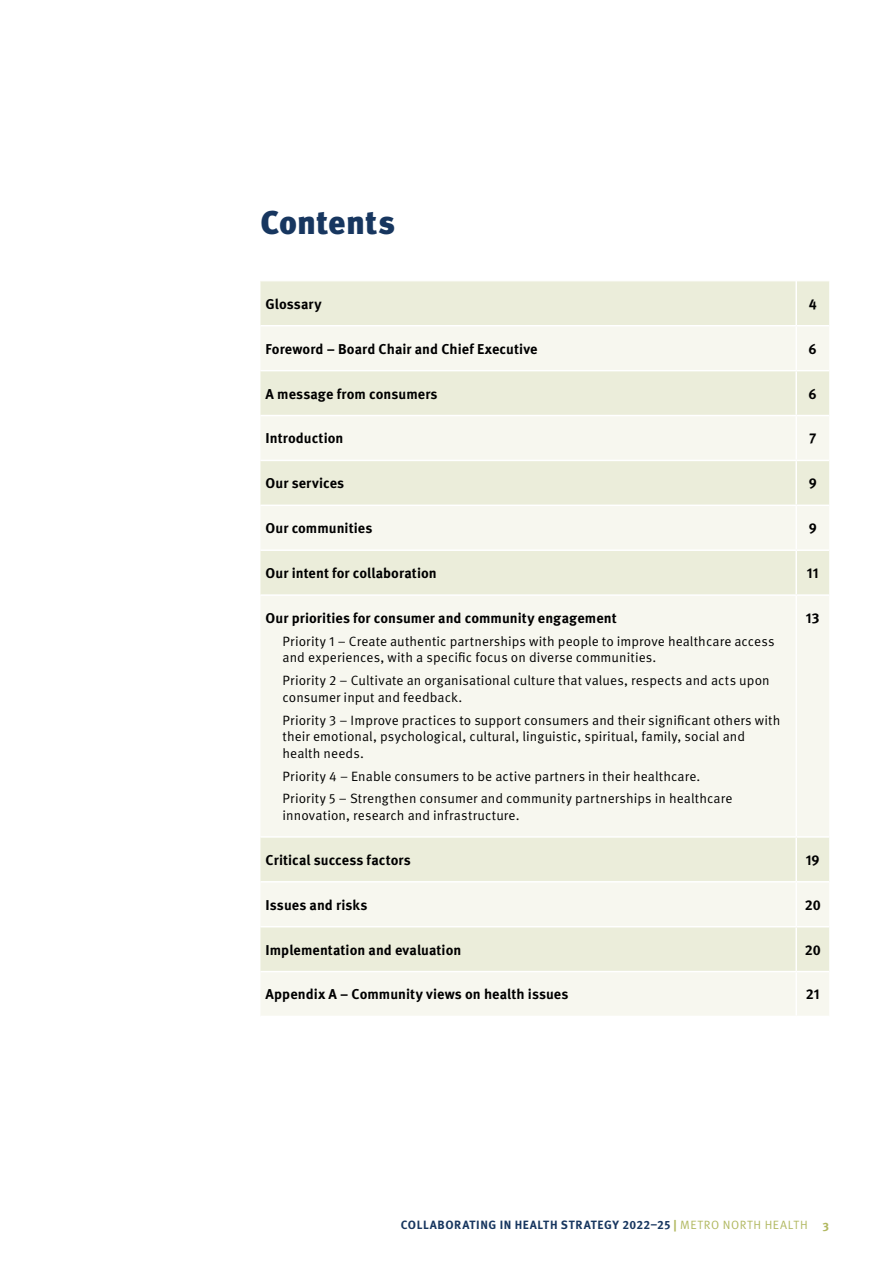
<style>
.page{position:relative;width:893px;height:1263px;background:#fff}
.page>*{position:absolute;margin:0;border:0;box-sizing:border-box;transform-origin:0 0}
.t1{font:900 33px "Meta Pro";color:#17365f}
.t2{font:700 14.25px "Meta Pro";letter-spacing:.005em;color:#000}
.t3{font:13.5px/16.5px "Meta Pro Norm";letter-spacing:.005em;color:#000}
.t4{font:700 12px "Meta Pro";letter-spacing:.05em;color:#17365f}
.s1{color:#b1b860}
.s2{font-family:"Meta Pro Norm";font-weight:400;color:#b1b860}
</style>
<div class="page">
<div style="left:260px;top:282px;width:569px;height:43px;background:#ebedda"></div>
<svg style="left:260px;top:327px;width:569px;height:689px;fill:#f7f7ef"></svg>
<hr style="left:795px;top:281px;width:2px;height:44px;background:#fff">
<hr style="left:795px;top:326px;width:2px;height:44px;background:#fff">
<hr style="left:260px;top:370px;width:536px;height:1px;background:#fff">
<hr style="left:796px;top:370px;width:33px;height:1px;background:#fff">
<hr style="left:795px;top:371px;width:2px;height:44px;background:#fff">
<hr style="left:260px;top:415px;width:536px;height:1px;background:#fff">
<hr style="left:796px;top:415px;width:33px;height:1px;background:#fff">
<hr style="left:795px;top:416px;width:2px;height:44px;background:#fff">
<hr style="left:260px;top:460px;width:536px;height:1px;background:#fff">
<hr style="left:796px;top:460px;width:33px;height:1px;background:#fff">
<hr style="left:795px;top:461px;width:2px;height:44px;background:#fff">
<hr style="left:260px;top:505px;width:536px;height:1px;background:#fff">
<hr style="left:796px;top:505px;width:33px;height:1px;background:#fff">
<hr style="left:795px;top:506px;width:2px;height:43px;background:#fff">
<hr style="left:260px;top:549px;width:536px;height:2px;background:#fff">
<hr style="left:796px;top:549px;width:33px;height:2px;background:#fff">
<hr style="left:795px;top:551px;width:2px;height:43px;background:#fff">
<hr style="left:260px;top:594px;width:536px;height:2px;background:#fff">
<hr style="left:796px;top:594px;width:33px;height:2px;background:#fff">
<hr style="left:795px;top:596px;width:2px;height:240px;background:#fff">
<hr style="left:260px;top:836px;width:536px;height:2px;background:#fff">
<hr style="left:796px;top:836px;width:33px;height:2px;background:#fff">
<hr style="left:795px;top:838px;width:2px;height:43px;background:#fff">
<hr style="left:260px;top:881px;width:536px;height:1px;background:#fff">
<hr style="left:796px;top:881px;width:33px;height:1px;background:#fff">
<hr style="left:795px;top:882px;width:2px;height:44px;background:#fff">
<hr style="left:260px;top:926px;width:536px;height:1px;background:#fff">
<hr style="left:796px;top:926px;width:33px;height:1px;background:#fff">
<hr style="left:795px;top:927px;width:2px;height:44px;background:#fff">
<hr style="left:260px;top:971px;width:536px;height:1px;background:#fff">
<hr style="left:796px;top:971px;width:33px;height:1px;background:#fff">
<hr style="left:795px;top:972px;width:2px;height:44px;background:#fff">
<h1 class="t1" style="left:260px;top:196px;width:136px">Contents</h1>
<p class="t2" style="left:266px;top:293px;width:58px">Glossary</p>
<p class="t2" style="left:809px;top:293px;width:10px">4</p>
<p class="t2" style="left:266px;top:337px;width:273px">Foreword – Board Chair and Chief Executive</p>
<p class="t2" style="left:809px;top:337px;width:10px">6</p>
<p class="t2" style="left:266px;top:382px;width:174px">A message from consumers</p>
<p class="t2" style="left:809px;top:382px;width:10px">6</p>
<p class="t2" style="left:266px;top:427px;width:79px">Introduction</p>
<p class="t2" style="left:809px;top:427px;width:9px">7</p>
<p class="t2" style="left:266px;top:472px;width:80px">Our services</p>
<p class="t2" style="left:809px;top:472px;width:10px">9</p>
<p class="t2" style="left:266px;top:517px;width:108px">Our communities</p>
<p class="t2" style="left:809px;top:517px;width:10px">9</p>
<p class="t2" style="left:266px;top:562px;width:173px">Our intent for collaboration</p>
<p class="t2" style="left:807px;top:562px;width:13px">11</p>
<p class="t2" style="left:266px;top:607px;width:353px">Our priorities for consumer and community engagement</p>
<p class="t3" style="left:283px;top:632px;width:493px">Priority 1 – Create authentic partnerships with people to improve healthcare access and experiences, with a specific focus on diverse communities.</p>
<p class="t3" style="left:283px;top:671px;width:489px">Priority 2 – Cultivate an organisational culture that values, respects and acts upon consumer input and feedback.</p>
<p class="t3" style="left:283px;top:711px;width:499px">Priority 3 – Improve practices to support consumers and their significant others with their emotional, psychological, cultural, linguistic, spiritual, family, social and health needs.</p>
<p class="t3" style="left:283px;top:763px;width:451px;line-height:23px">Priority 4 – Enable consumers to be active partners in their healthcare.<br>Priority 5 – Strengthen consumer and community partnerships in healthcare</p>
<p class="t3" style="left:283px;top:806px;width:238px">innovation, research and infrastructure.</p>
<p class="t2" style="left:806px;top:607px;width:15px">13</p>
<p class="t2" style="left:266px;top:849px;width:147px">Critical success factors</p>
<p class="t2" style="left:806px;top:849px;width:15px">19</p>
<p class="t2" style="left:266px;top:893px;width:103px">Issues and risks</p>
<p class="t2" style="left:805px;top:893px;width:18px">20</p>
<p class="t2" style="left:266px;top:938px;width:197px">Implementation and evaluation</p>
<p class="t2" style="left:805px;top:938px;width:18px">20</p>
<p class="t2" style="left:266px;top:983px;width:304px">Appendix A – Community views on health issues</p>
<p class="t2" style="left:806px;top:983px;width:16px">21</p>
<p class="t4" style="left:401px;top:1215px;width:430px">COLLABORATING IN HEALTH STRATEGY 2022–25 <span class="s1">|</span> <span class="s2">METRO NORTH HEALTH</span> <span class="s1">3</span></p>
</div>
